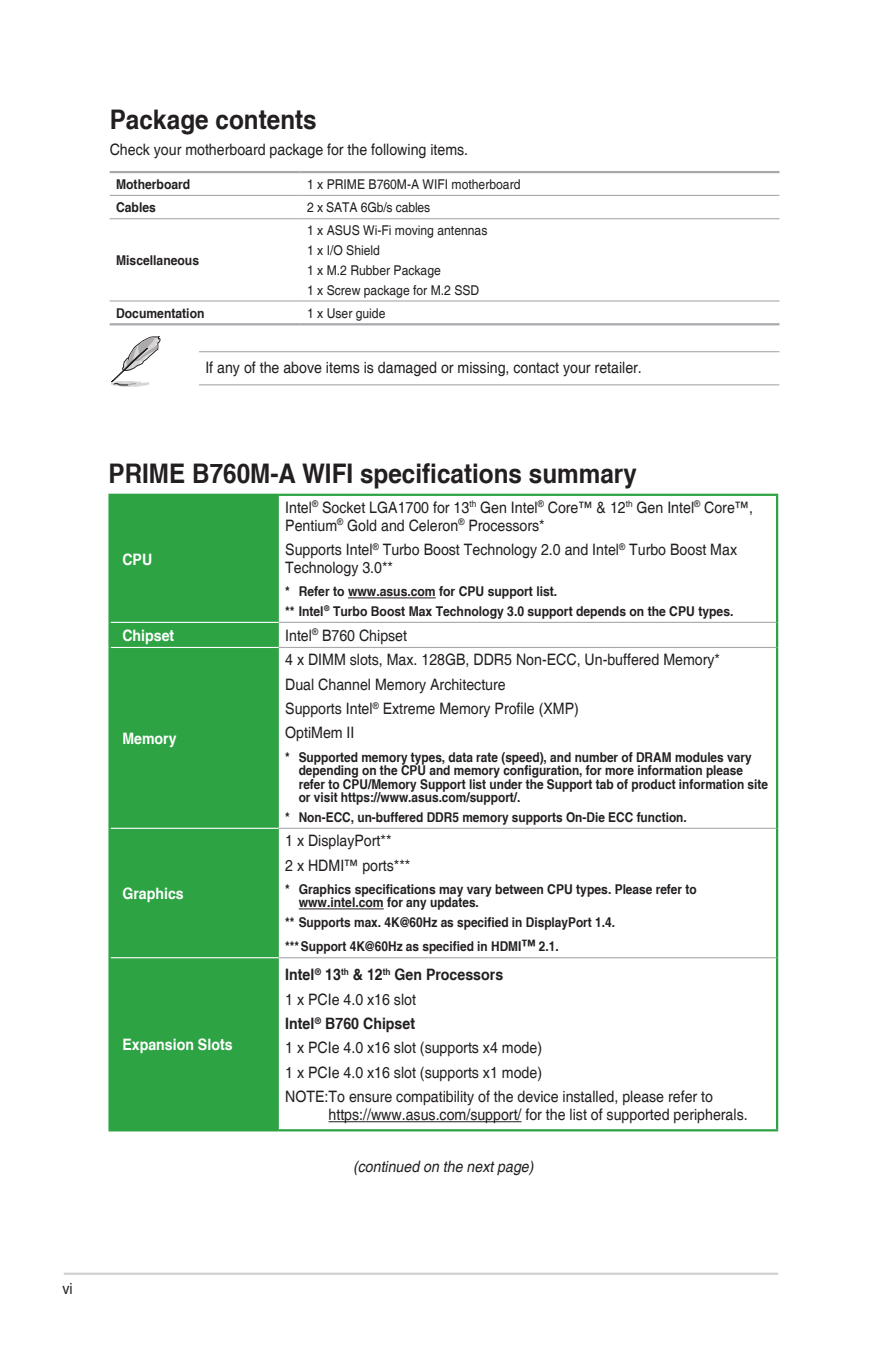
<style>
.page{position:relative;width:893px;height:1346px;background:#fff}
.page>*{position:absolute;margin:0;border:0;box-sizing:border-box;transform-origin:0 0}
.t1{font:700 27px "Helvetica cyr";color:#231f20;scale:.9 1}
.t2{font:15.75px/24.3px "Helvetica";color:#231f20;scale:.9 1}
.t3{font:700 15.75px "Helvetica cyr";color:#231f20;scale:.9 1}
.t4{font:700 15.75px "Helvetica cyr";color:#fff;scale:.9 1}
.t5{font:italic 15.75px "Helvetica";color:#231f20;scale:.9 1}
.t6{font:700 13.5px/13.5px "Helvetica cyr";color:#231f20;scale:.88 1}
.t7{font:700 13.5px/19.8px "Helvetica cyr";color:#231f20;scale:.9 1}
.t8{font:13.5px/19.8px "Helvetica";color:#231f20;scale:.9 1}
.s1{font-size:15.75px}
</style>
<div class="page">
<hr style="left:64px;top:1272px;width:714px;height:3px;background:#d1d2d4">
<div style="left:111px;top:496px;width:168px;height:633px;background:#2da343"></div>
<hr style="left:111px;top:622px;width:168px;height:1px;background:#fff">
<hr style="left:111px;top:647px;width:168px;height:1px;background:#fff">
<hr style="left:111px;top:828px;width:168px;height:1px;background:#fff">
<hr style="left:111px;top:957px;width:168px;height:1px;background:#fff">
<hr style="left:279px;top:622px;width:497px;height:1px;background:#a8a9ad">
<hr style="left:279px;top:647px;width:497px;height:1px;background:#a8a9ad">
<hr style="left:279px;top:828px;width:497px;height:1px;background:#a8a9ad">
<hr style="left:279px;top:957px;width:497px;height:1px;background:#a8a9ad">
<hr style="left:108px;top:494px;width:171px;height:2px;background:#2da343">
<hr style="left:108px;top:496px;width:3px;height:126px;background:#2da343">
<hr style="left:279px;top:494px;width:499px;height:2px;background:#2da343">
<hr style="left:776px;top:496px;width:2px;height:126px;background:#2da343">
<hr style="left:108px;top:622px;width:3px;height:25px;background:#2da343">
<hr style="left:776px;top:622px;width:2px;height:25px;background:#2da343">
<hr style="left:108px;top:647px;width:3px;height:181px;background:#2da343">
<hr style="left:776px;top:647px;width:2px;height:181px;background:#2da343">
<hr style="left:108px;top:828px;width:3px;height:130px;background:#2da343">
<hr style="left:776px;top:828px;width:2px;height:130px;background:#2da343">
<hr style="left:108px;top:958px;width:3px;height:171px;background:#2da343">
<hr style="left:776px;top:958px;width:2px;height:171px;background:#2da343">
<hr style="left:108px;top:1129px;width:171px;height:2px;background:#2da343">
<hr style="left:279px;top:1129px;width:499px;height:2px;background:#2da343">
<hr style="left:348px;top:597px;width:88px;height:1px;background:#231f20">
<hr style="left:299px;top:908px;width:85px;height:1px;background:#231f20">
<hr style="left:329px;top:1121px;width:193px;height:1px;background:#231f20">
<hr style="left:110px;top:171px;width:191px;height:2px;background:#a8a9ad">
<hr style="left:301px;top:171px;width:478px;height:2px;background:#a8a9ad">
<hr style="left:110px;top:323px;width:191px;height:2px;background:#a8a9ad">
<hr style="left:301px;top:323px;width:478px;height:2px;background:#a8a9ad">
<hr style="left:110px;top:195px;width:191px;height:1px;background:#a8a9ad">
<hr style="left:301px;top:195px;width:478px;height:1px;background:#a8a9ad">
<hr style="left:110px;top:218px;width:191px;height:1px;background:#a8a9ad">
<hr style="left:301px;top:218px;width:478px;height:1px;background:#a8a9ad">
<hr style="left:110px;top:300px;width:191px;height:1px;background:#a8a9ad">
<hr style="left:301px;top:300px;width:478px;height:1px;background:#a8a9ad">
<hr style="left:199px;top:351px;width:580px;height:1px;background:#a8a9ad">
<hr style="left:199px;top:384px;width:580px;height:1px;background:#a8a9ad">
<svg style="left:111px;top:336px;width:50px;height:51px"></svg>
<h1 class="t1" style="left:110px;top:104px;width:232px">Package contents</h1>
<p class="t2" style="left:110px;top:138px;width:400px">Check your motherboard package for the following items.</p>
<p class="t7" style="left:116px;top:174px;width:84px">Motherboard</p>
<p class="t8" style="left:307px;top:174px;width:239px">1 x PRIME B760M-A WIFI motherboard</p>
<p class="t7" style="left:116px;top:198px;width:46px">Cables</p>
<p class="t8" style="left:307px;top:198px;width:138px">2 x SATA 6Gb/s cables</p>
<p class="t7" style="left:116px;top:250px;width:94px">Miscellaneous</p>
<p class="t8" style="left:307px;top:221px;width:202px">1 x ASUS Wi-Fi moving antennas<br>1 x I/O Shield<br>1 x M.2 Rubber Package<br>1 x Screw package for M.2 SSD</p>
<p class="t7" style="left:116px;top:303px;width:100px">Documentation</p>
<p class="t8" style="left:307px;top:303px;width:89px">1 x User guide</p>
<p class="t2" style="left:205px;top:356px;width:486px">If any of the above items is damaged or missing, contact your retailer.</p>
<h1 class="t1" style="left:108px;top:458px;width:589px">PRIME B760M-A WIFI specifications summary</h1>
<p class="t4" style="left:122px;top:550px;width:35px">CPU</p>
<p class="t2" style="left:285px;top:499px;width:521px;line-height:18px">Intel<sup>®</sup> Socket LGA1700 for 13<sup>th</sup> Gen Intel<sup>®</sup> Core™ &amp; 12<sup>th</sup> Gen Intel<sup>®</sup> Core™,<br>Pentium<sup>®</sup> Gold and Celeron<sup>®</sup> Processors*</p>
<p class="t2" style="left:285px;top:541px;width:504px;line-height:18px">Supports Intel<sup>®</sup> Turbo Boost Technology 2.0 and Intel<sup>®</sup> Turbo Boost Max<br>Technology 3.0**</p>
<p class="t7" style="left:285px;top:581px;width:500px">* Refer to www.asus.com for CPU support list.<br>** Intel<sup>®</sup> Turbo Boost Max Technology 3.0 support depends on the CPU types.</p>
<p class="t4" style="left:122px;top:627px;width:59px">Chipset</p>
<p class="t2" style="left:285px;top:623px;width:137px">Intel<sup>®</sup> B760 Chipset</p>
<p class="t4" style="left:122px;top:729px;width:62px">Memory</p>
<p class="t4" style="left:122px;top:885px;width:70px">Graphics</p>
<p class="t4" style="left:122px;top:1036px;width:124px">Expansion Slots</p>
<p class="t2" style="left:285px;top:648px;width:485px">4 x DIMM slots, Max. 128GB, DDR5 Non-ECC, Un-buffered Memory* Dual Channel Memory Architecture<br>Supports Intel<sup>®</sup> Extreme Memory Profile (XMP)<br>OptiMem II</p>
<p class="t6" style="left:299px;top:750px;width:535px;text-indent:-14px">* Supported memory types, data rate (speed), and number of DRAM modules vary depending on the CPU and memory configuration, for more information please refer to CPU/Memory Support list under the Support tab of product information site or visit https://www.asus.com/support/.</p>
<p class="t6" style="left:285px;top:810px;width:458px">* Non-ECC, un-buffered DDR5 memory supports On-Die ECC function.</p>
<p class="t2" style="left:285px;top:829px;width:141px">1 x DisplayPort**<br>2 x HDMI™ ports***</p>
<p class="t6" style="left:299px;top:882px;width:454px;text-indent:-14px">* Graphics specifications may vary between CPU types. Please refer to www.intel.com for any updates.</p>
<p class="t6" style="left:285px;top:910px;width:376px;line-height:24.3px">** Supports max. 4K@60Hz as specified in DisplayPort 1.4. *** Support 4K@60Hz as specified in HDMI<span class="s1">™</span> 2.1.</p>
<p class="t3" style="left:285px;top:966px;width:244px">Intel<sup>®</sup> 13<sup>th</sup> &amp; 12<sup>th</sup> Gen Processors</p>
<p class="t2" style="left:285px;top:987px;width:147px">1 x PCIe 4.0 x16 slot</p>
<p class="t3" style="left:285px;top:1014px;width:146px">Intel<sup>®</sup> B760 Chipset</p>
<p class="t2" style="left:285px;top:1036px;width:477px">1 x PCIe 4.0 x16 slot (supports x4 mode)<br>1 x PCIe 4.0 x16 slot (supports x1 mode)<br>NOTE:To ensure compatibility of the device installed, please refer to</p>
<p class="t2" style="left:329px;top:1103px;width:467px">https://www.asus.com/support/ for the list of supported peripherals.</p>
<p class="t5" style="left:353px;top:1157px;width:206px">(continued on the nextpage)</p>
<p class="t2" style="left:63px;top:1276px;width:13px">vi</p>
</div>
